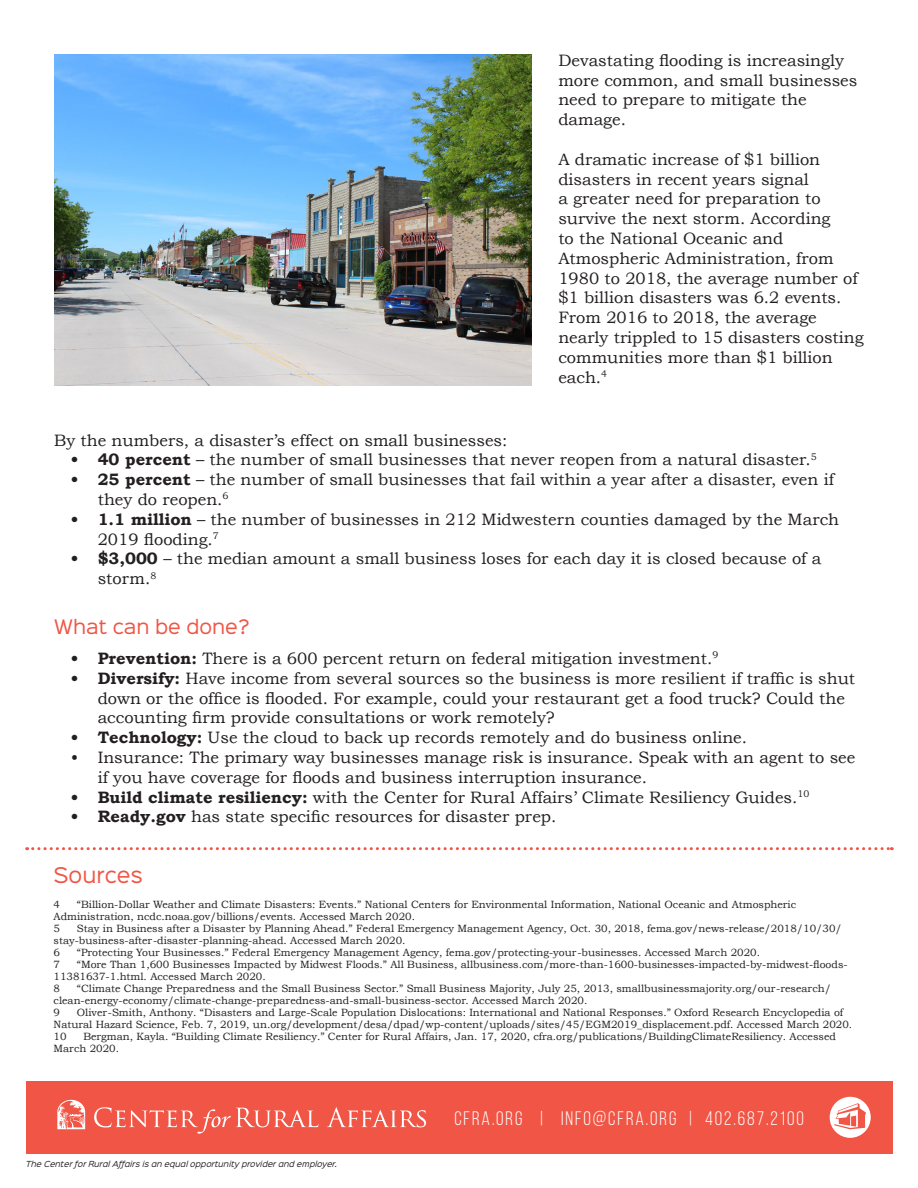
<style>
.page{position:relative;width:918px;height:1188px;background:#fff}
.page>*{position:absolute;margin:0;border:0;box-sizing:border-box;transform-origin:0 0}
.t1{font:19.5px "Bebas Neue";letter-spacing:.1em;color:#fff}
.t2{font:19.5px "Sinkin Sans 400";color:#f05646}
.t3{font:18px "Sinkin Sans 400";color:#f05545}
.t4{font:16.5px/19.8px "Bookman Old Style";color:#231f20}
.t5{font:10.5px/12px "Bookman Old Style";color:#231f20}
.t6{font:italic 7.5px "Sinkin Sans 400";color:#231f20}
.s1{font-weight:700}
</style>
<div class="page">
<div style="left:26px;top:1081px;width:866px;height:73px;background:#f05545"></div>
<svg style="left:94px;top:1107px;width:224px;height:27px"></svg>
<svg style="left:327px;top:1107px;width:99px;height:20px"></svg>
<svg style="left:57px;top:1100px;width:28px;height:29px"></svg>
<div style="left:830px;top:1097px;width:41px;height:41px;background:#fff;border-radius:50%"></div>
<svg style="left:834px;top:1103px;width:32px;height:26px"></svg>
<svg style="left:27px;top:847px;width:865px;height:3px"></svg>
<img style="left:54px;top:54px;width:478px;height:332px">
<p class="t4" style="left:558px;top:50px;width:301px">Devastating flooding is increasingly more common, and small businesses need to prepare to mitigate the damage.</p>
<p class="t4" style="left:558px;top:149px;width:307px">A dramatic increase of $1 billion disasters in recent years signal<br>a greater need for preparation to survive the next storm. According<br>to the National Oceanic and<br>Atmospheric Administration, from<br>1980 to 2018, the average number of $1 billion disasters was 6.2 events.<br>From 2016 to 2018, the average nearly trippled to 15 disasters costing communities more than $1 billion each.<sup>4</sup></p>
<p class="t4" style="left:54px;top:430px;width:455px">By the numbers, a disaster’s effect on small businesses:</p>
<p class="t4" style="left:71px;top:450px;width:747px"><span class="s1">• 40 percent</span> – the number of small businesses that never reopen from a natural disaster.<sup>5</sup></p>
<p class="t4" style="left:98px;top:470px;width:738px;text-indent:-27px"><span class="s1">• 25 percent</span> – the number of small businesses that fail within a year after a disaster, even if they do reopen.<sup>6</sup></p>
<p class="t4" style="left:98px;top:509px;width:743px;text-indent:-27px"><span class="s1">• 1.1 million</span> – the number of businesses in 212 Midwestern counties damaged by the March<br>2019 flooding.<sup>7</sup></p>
<p class="t4" style="left:98px;top:549px;width:725px;text-indent:-27px"><span class="s1">• $3,000</span> – the median amount a small business loses for each day it is closed because of a storm.<sup>8</sup></p>
<p class="t3" style="left:54px;top:611px;width:197px">What can be done?</p>
<p class="t4" style="left:71px;top:648px;width:649px"><span class="s1">• Prevention:</span> There is a 600 percent return on federal mitigation investment.<sup>9</sup></p>
<p class="t4" style="left:98px;top:668px;width:759px;text-indent:-27px"><span class="s1">• Diversify:</span> Have income from several sources so the business is more resilient if traffic is shut down or the office is flooded. For example, could your restaurant get a food truck? Could the accounting firm provide consultations or work remotely?</p>
<p class="t4" style="left:71px;top:728px;width:678px"><span class="s1">• Technology:</span> Use the cloud to back up records remotely and do business online.</p>
<p class="t4" style="left:98px;top:747px;width:759px;text-indent:-27px">• Insurance: The primary way businesses manage risk is insurance. Speak with an agent to see if you have coverage for floods and business interruption insurance.</p>
<p class="t4" style="left:71px;top:787px;width:740px"><span class="s1">• Build climate resiliency:</span> with the Center for Rural Affairs’ Climate Resiliency Guides.<sup>10</sup></p>
<p class="t4" style="left:71px;top:807px;width:487px"><span class="s1">• Ready.gov</span> has state specific resources for disaster prep.</p>
<p class="t2" style="left:54px;top:859px;width:91px">Sources</p>
<p class="t5" style="left:54px;top:899px;width:8px">4</p>
<p class="t5" style="left:54px;top:899px;width:744px;text-indent:23px">“Billion-Dollar Weather and Climate Disasters: Events.” National Centers for Environmental Information, National Oceanic and Atmospheric<br>Administration, ncdc.noaa.gov/billions/events. Accessed March 2020.</p>
<p class="t5" style="left:54px;top:923px;width:8px">5</p>
<p class="t5" style="left:54px;top:923px;width:790px;text-indent:23px">Stay in Business after a Disaster by Planning Ahead.” Federal Emergency Management Agency, Oct. 30, 2018, fema.gov/news-release/2018/10/30/ stay-business-after-disaster-planning-ahead. Accessed March 2020.</p>
<p class="t5" style="left:54px;top:947px;width:8px">6</p>
<p class="t5" style="left:77px;top:947px;width:685px">“Protecting Your Businesses.” Federal Emergency Management Agency, fema.gov/protecting-your-businesses. Accessed March 2020.</p>
<p class="t5" style="left:54px;top:959px;width:8px">7</p>
<p class="t5" style="left:54px;top:959px;width:796px;text-indent:23px">“More Than 1,600 Businesses Impacted by Midwest Floods.” All Business, allbusiness.com/more-than-1600-businesses-impacted-by-midwest-floods-<br>11381637-1.html. Accessed March 2020.</p>
<p class="t5" style="left:54px;top:983px;width:8px">8</p>
<p class="t5" style="left:54px;top:983px;width:779px;text-indent:23px">“Climate Change Preparedness and the Small Business Sector.” Small Business Majority, July 25, 2013, smallbusinessmajority.org/our-research/ clean-energy-economy/climate-change-preparedness-and-small-business-sector. Accessed March 2020.</p>
<p class="t5" style="left:54px;top:1007px;width:8px">9</p>
<p class="t5" style="left:54px;top:1007px;width:800px;text-indent:23px">Oliver-Smith, Anthony. “Disasters and Large-Scale Population Dislocations: International and National Responses.” Oxford Research Encyclopedia of<br>Natural Hazard Science, Feb. 7, 2019, un.org/development/desa/dpad/wp-content/uploads/sites/45/EGM2019_displacement.pdf. Accessed March 2020.</p>
<p class="t5" style="left:54px;top:1031px;width:15px">10</p>
<p class="t5" style="left:54px;top:1031px;width:784px;text-indent:30px">Bergman, Kayla. “Building Climate Resiliency.” Center for Rural Affairs, Jan. 17, 2020, cfra.org/publications/BuildingClimateResiliency. Accessed<br>March 2020.</p>
<p class="t6" style="left:26px;top:1158px;width:313px">The Center for Rural Affairs is an equal opportunity provider and employer.</p>
<p class="t1" style="left:454px;top:1107px;width:351px">CFRA.ORG | INFO@CFRA.ORG | 402.687.2100</p>
</div>
